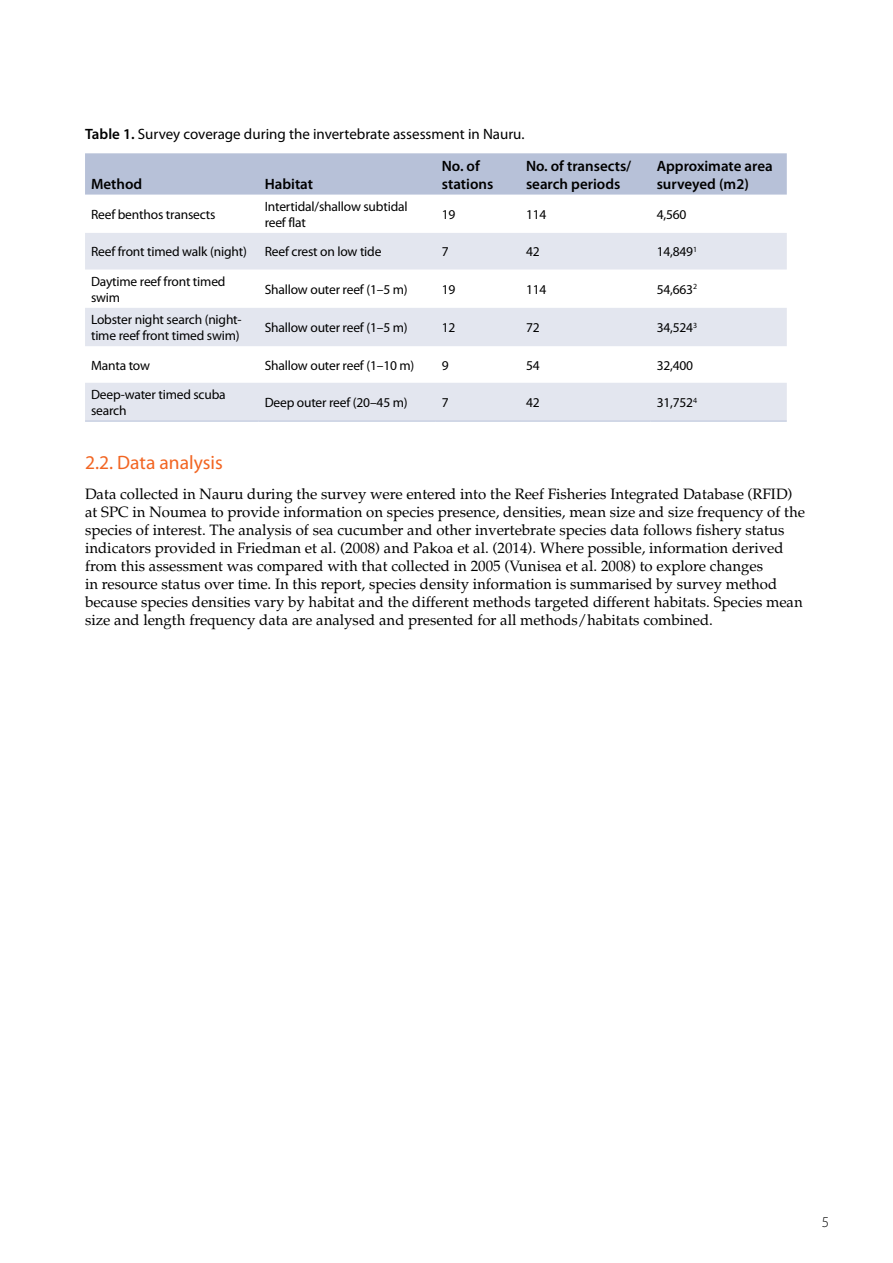
<style>
.page{position:relative;width:893px;height:1263px;background:#fff}
.page>*{position:absolute;margin:0;border:0;box-sizing:border-box;transform-origin:0 0}
.t1{font:19.5px "Myriad Pro";color:#f26522}
.t2{font:15px/18px "Palatino";color:#000}
.t3{font:600 15px/18px "Myriad Pro";color:#000}
.t4{font:15px "Myriad Pro";color:#000}
.t5{font:300 15px "Myriad Pro";color:#000}
.t6{font:13.5px/16.2px "Myriad Pro";letter-spacing:-.015em;color:#000}
.s1{font-weight:600}
</style>
<div class="page">
<div style="left:85px;top:153px;width:702px;height:42px;background:#b7c1d8"></div>
<svg style="left:85px;top:233px;width:702px;height:188px;fill:#e3e6ef"></svg>
<hr style="left:85px;top:421px;width:174px;height:1px;background:#b7c1d8">
<hr style="left:259px;top:421px;width:177px;height:1px;background:#b7c1d8">
<hr style="left:436px;top:421px;width:84px;height:1px;background:#b7c1d8">
<hr style="left:520px;top:421px;width:131px;height:1px;background:#b7c1d8">
<hr style="left:651px;top:421px;width:136px;height:1px;background:#b7c1d8">
<p class="t4" style="left:85px;top:125px;width:441px"><span class="s1">Table 1.</span> Survey coverage during the invertebrate assessment in Nauru.</p>
<p class="t3" style="left:91px;top:174px;width:53px">Method</p>
<p class="t3" style="left:265px;top:174px;width:50px">Habitat</p>
<p class="t3" style="left:442px;top:156px;width:53px">No. of stations</p>
<p class="t3" style="left:526px;top:156px;width:107px">No. of transects/ search periods</p>
<p class="t3" style="left:657px;top:156px;width:118px">Approximate area surveyed (m2)</p>
<p class="t6" style="left:91px;top:206px;width:126px">Reef benthos transects</p>
<p class="t6" style="left:265px;top:198px;width:144px">Intertidal/shallow subtidal reef flat</p>
<p class="t6" style="left:442px;top:206px;width:15px">19</p>
<p class="t6" style="left:526px;top:206px;width:22px">114</p>
<p class="t6" style="left:657px;top:206px;width:31px">4,560</p>
<p class="t6" style="left:91px;top:243px;width:157px">Reef front timed walk (night)</p>
<p class="t6" style="left:265px;top:243px;width:118px">Reef crest on low tide</p>
<p class="t6" style="left:442px;top:243px;width:8px">7</p>
<p class="t6" style="left:526px;top:243px;width:15px">42</p>
<p class="t6" style="left:657px;top:243px;width:42px">14,849<sup>1</sup></p>
<p class="t6" style="left:91px;top:273px;width:136px">Daytime reef front timed swim</p>
<p class="t6" style="left:265px;top:281px;width:145px">Shallow outer reef (1–5 m)</p>
<p class="t6" style="left:442px;top:281px;width:15px">19</p>
<p class="t6" style="left:526px;top:281px;width:22px">114</p>
<p class="t6" style="left:657px;top:281px;width:42px">54,663<sup>2</sup></p>
<p class="t6" style="left:91px;top:311px;width:152px">Lobster night search (night&shy;time reef front timed swim)</p>
<p class="t6" style="left:265px;top:319px;width:145px">Shallow outer reef (1–5 m)</p>
<p class="t6" style="left:442px;top:319px;width:15px">12</p>
<p class="t6" style="left:526px;top:319px;width:15px">72</p>
<p class="t6" style="left:657px;top:319px;width:42px">34,524<sup>3</sup></p>
<p class="t6" style="left:91px;top:357px;width:60px">Manta tow</p>
<p class="t6" style="left:265px;top:357px;width:151px">Shallow outer reef (1–10 m)</p>
<p class="t6" style="left:442px;top:357px;width:8px">9</p>
<p class="t6" style="left:526px;top:357px;width:15px">54</p>
<p class="t6" style="left:657px;top:357px;width:38px">32,400</p>
<p class="t6" style="left:91px;top:386px;width:136px">Deep-water timed scuba search</p>
<p class="t6" style="left:265px;top:394px;width:145px">Deep outer reef (20–45 m)</p>
<p class="t6" style="left:442px;top:394px;width:8px">7</p>
<p class="t6" style="left:526px;top:394px;width:15px">42</p>
<p class="t6" style="left:657px;top:394px;width:42px">31,752<sup>4</sup></p>
<h1 class="t1" style="left:85px;top:450px;width:139px">2.2. Data analysis</h1>
<p class="t2" style="left:85px;top:486px;width:721px">Data collected in Nauru during the survey were entered into the Reef Fisheries Integrated Database (RFID) at SPC in Noumea to provide information on species presence, densities, mean size and size frequency of the species of interest. The analysis of sea cucumber and other invertebrate species data follows fishery status indicators provided in Friedman et al. (2008) and Pakoa et al. (2014). Where possible, information derived from this assessment was compared with that collected in 2005 (Vunisea et al. 2008) to explore changes<br>in resource status over time. In this report, species density information is summarised by survey method because species densities vary by habitat and the different methods targeted different habitats. Species mean size and length frequency data are analysed and presented for all methods/habitats combined.</p>
<p class="t5" style="left:822px;top:1213px;width:9px">5</p>
</div>
